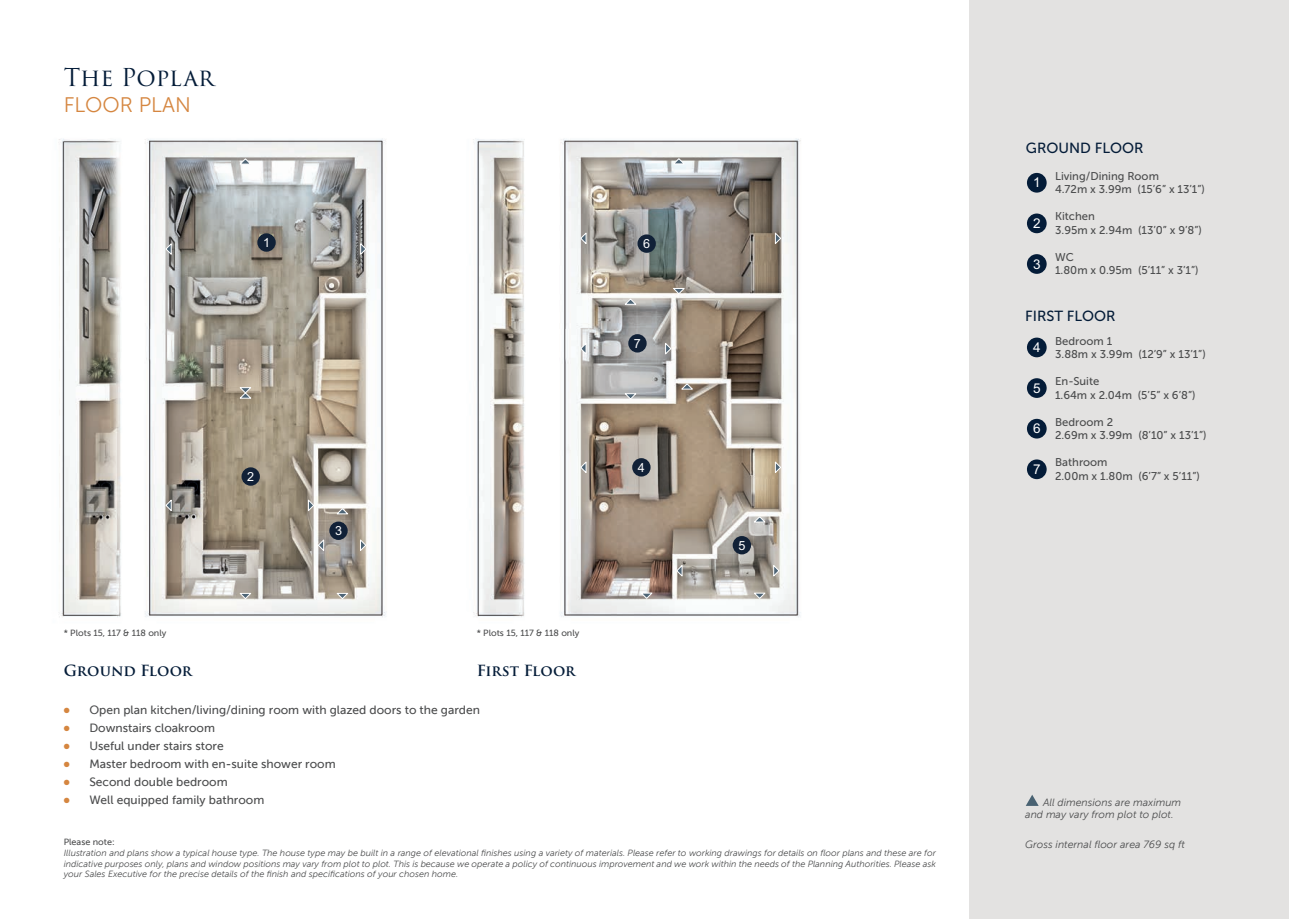
<style>
.page{position:relative;width:1289px;height:919px;background:#fff}
.page>*{position:absolute;margin:0;border:0;box-sizing:border-box;transform-origin:0 0}
.t1{font:24px "Trajan Pro 3";letter-spacing:-.01em;color:#041c38}
.t2{font:21px "Museo Sans 300";color:#d58640}
.t3{font:600 15px "Trajan Pro 3";color:#041c38}
.t4{font:14.7px "Museo Sans 500";color:#041c38}
.t5{font:13.5px "Arial";color:#fff}
.t6{font:12.6px "Arial";color:#fff}
.t7{font:12px "Museo Sans 500";color:#4b4c4d}
.t8{font:11.25px/13.5px "Museo Sans 500";color:#4b4c4d}
.t9{font:italic 10.5px "Museo Sans 300";color:#4b4c4d}
.t10{font:italic 9px/10.8px "Museo Sans 300";color:#4b4c4d;text-align:justify}
.t11{font:9px "Museo Sans 500";color:#4b4c4d}
.s1{color:#d58640}
</style>
<div class="page">
<img style="left:59px;top:138px;width:742px;height:479px">
<svg style="left:166px;top:243px;width:5px;height:12px"></svg>
<svg style="left:360px;top:243px;width:6px;height:12px"></svg>
<svg style="left:239px;top:158px;width:12px;height:6px"></svg>
<svg style="left:166px;top:499px;width:5px;height:12px"></svg>
<svg style="left:308px;top:499px;width:6px;height:12px"></svg>
<svg style="left:239px;top:387px;width:12px;height:11px"></svg>
<svg style="left:239px;top:593px;width:12px;height:6px"></svg>
<svg style="left:318px;top:539px;width:6px;height:12px"></svg>
<svg style="left:360px;top:539px;width:6px;height:12px"></svg>
<svg style="left:336px;top:508px;width:12px;height:6px"></svg>
<svg style="left:336px;top:593px;width:12px;height:6px"></svg>
<svg style="left:580px;top:232px;width:6px;height:12px"></svg>
<svg style="left:775px;top:232px;width:6px;height:12px"></svg>
<svg style="left:673px;top:158px;width:11px;height:6px"></svg>
<svg style="left:673px;top:288px;width:11px;height:6px"></svg>
<svg style="left:580px;top:461px;width:6px;height:12px"></svg>
<svg style="left:775px;top:461px;width:6px;height:12px"></svg>
<svg style="left:681px;top:383px;width:12px;height:6px"></svg>
<svg style="left:640px;top:592px;width:12px;height:6px"></svg>
<svg style="left:676px;top:564px;width:6px;height:12px"></svg>
<svg style="left:773px;top:564px;width:6px;height:12px"></svg>
<svg style="left:753px;top:516px;width:12px;height:6px"></svg>
<svg style="left:753px;top:593px;width:12px;height:5px"></svg>
<svg style="left:580px;top:343px;width:6px;height:11px"></svg>
<svg style="left:665px;top:343px;width:6px;height:11px"></svg>
<svg style="left:624px;top:298px;width:12px;height:6px"></svg>
<svg style="left:624px;top:393px;width:12px;height:6px"></svg>
<div style="left:257px;top:233px;width:19px;height:19px;background:#112137;border-radius:50%"></div>
<div style="left:241px;top:467px;width:19px;height:18px;background:#112137;border-radius:50%"></div>
<div style="left:329px;top:521px;width:19px;height:19px;background:#112137;border-radius:50%"></div>
<div style="left:632px;top:458px;width:18px;height:18px;background:#112137;border-radius:50%"></div>
<div style="left:732px;top:536px;width:19px;height:18px;background:#112137;border-radius:50%"></div>
<div style="left:637px;top:234px;width:19px;height:19px;background:#112137;border-radius:50%"></div>
<div style="left:628px;top:334px;width:18px;height:18px;background:#112137;border-radius:50%"></div>
<div style="left:969px;top:0;width:319px;height:918px;background:#e3e2e1"></div>
<svg style="left:1026px;top:795px;width:12px;height:10px"></svg>
<div style="left:1026px;top:173px;width:20px;height:20px;background:#041c38;border-radius:50%"></div>
<div style="left:1026px;top:213px;width:20px;height:20px;background:#041c38;border-radius:50%"></div>
<div style="left:1026px;top:254px;width:20px;height:20px;background:#041c38;border-radius:50%"></div>
<div style="left:1026px;top:337px;width:20px;height:20px;background:#041c38;border-radius:50%"></div>
<div style="left:1026px;top:378px;width:20px;height:20px;background:#041c38;border-radius:50%"></div>
<div style="left:1026px;top:419px;width:20px;height:19px;background:#041c38;border-radius:50%"></div>
<div style="left:1026px;top:459px;width:20px;height:20px;background:#041c38;border-radius:50%"></div>
<p class="t1" style="left:64px;top:64px;width:152px">The Poplar</p>
<p class="t2" style="left:64px;top:92px;width:129px">FLOOR PLAN</p>
<p class="t6" style="left:263px;top:235px;width:9px">1</p>
<p class="t6" style="left:247px;top:469px;width:9px">2</p>
<p class="t6" style="left:335px;top:523px;width:9px">3</p>
<p class="t11" style="left:64px;top:628px;width:104px">* Plots 15, 117 &amp; 118 only</p>
<p class="t11" style="left:477px;top:628px;width:104px">* Plots 15, 117 &amp; 118 only</p>
<p class="t3" style="left:64px;top:662px;width:130px">Ground Floor</p>
<p class="t3" style="left:477px;top:662px;width:100px">First Floor</p>
<p class="t7" style="left:64px;top:703px;width:417px"><span class="s1">●</span> Open plan kitchen/living/dining room with glazed doors to the garden</p>
<p class="t7" style="left:64px;top:721px;width:153px"><span class="s1">●</span> Downstairs cloakroom</p>
<p class="t7" style="left:64px;top:739px;width:161px"><span class="s1">●</span> Useful under stairs store</p>
<p class="t7" style="left:64px;top:757px;width:273px"><span class="s1">●</span> Master bedroom with en-suite shower room</p>
<p class="t7" style="left:64px;top:775px;width:165px"><span class="s1">●</span> Second double bedroom</p>
<p class="t7" style="left:64px;top:793px;width:202px"><span class="s1">●</span> Well equipped family bathroom</p>
<p class="t6" style="left:643px;top:236px;width:9px">6</p>
<p class="t6" style="left:634px;top:336px;width:9px">7</p>
<p class="t6" style="left:638px;top:460px;width:9px">4</p>
<p class="t6" style="left:738px;top:537px;width:9px">5</p>
<p class="t11" style="left:64px;top:836px;width:52px">Please note:</p>
<p class="t10" style="left:64px;top:847px;width:873px">Illustration and plans show a typical house type. The house type may be built in a range of elevational finishes using a variety of materials. Please refer to working drawings for details on floor plans and these are for indicative purposes only, plans and window positions may vary from plot to plot. This is because we operate a policy of continuous improvement and we work within the needs of the Planning Authorities. Please ask your Sales Executive for the precise details of the finish and specifications of your chosen home.</p>
<p class="t4" style="left:1025px;top:142px;width:119px">GROUND FLOOR</p>
<p class="t5" style="left:1033px;top:175px;width:9px">1</p>
<p class="t5" style="left:1033px;top:215px;width:9px">2</p>
<p class="t5" style="left:1033px;top:256px;width:9px">3</p>
<p class="t8" style="left:1055px;top:170px;width:151px">Living/Dining Room<br>4.72m x 3.99m (15’6” x 13’1”)</p>
<p class="t8" style="left:1055px;top:211px;width:148px">Kitchen<br>3.95m x 2.94m (13’0” x 9’8”)</p>
<p class="t8" style="left:1055px;top:251px;width:145px">WC<br>1.80m x 0.95m (5’11” x 3’1”)</p>
<p class="t4" style="left:1025px;top:311px;width:92px">FIRST FLOOR</p>
<p class="t5" style="left:1033px;top:339px;width:9px">4</p>
<p class="t5" style="left:1033px;top:380px;width:9px">5</p>
<p class="t5" style="left:1033px;top:420px;width:9px">6</p>
<p class="t5" style="left:1033px;top:461px;width:9px">7</p>
<p class="t8" style="left:1055px;top:335px;width:152px">Bedroom 1<br>3.88m x 3.99m (12’9” x 13’1”)</p>
<p class="t8" style="left:1055px;top:375px;width:142px">En-Suite<br>1.64m x 2.04m (5’5” x 6’8”)</p>
<p class="t8" style="left:1055px;top:416px;width:153px">Bedroom 2<br>2.69m x 3.99m (8’10” x 13’1”)</p>
<p class="t8" style="left:1055px;top:456px;width:146px">Bathroom<br>2.00m x 1.80m (6’7” x 5’11”)</p>
<p class="t9" style="left:1043px;top:796px;width:140px">All dimensions are maximum</p>
<p class="t9" style="left:1025px;top:808px;width:150px">and may vary from plot to plot.</p>
<p class="t9" style="left:1025px;top:838px;width:161px">Gross internal floor area 769 sq ft</p>
</div>
